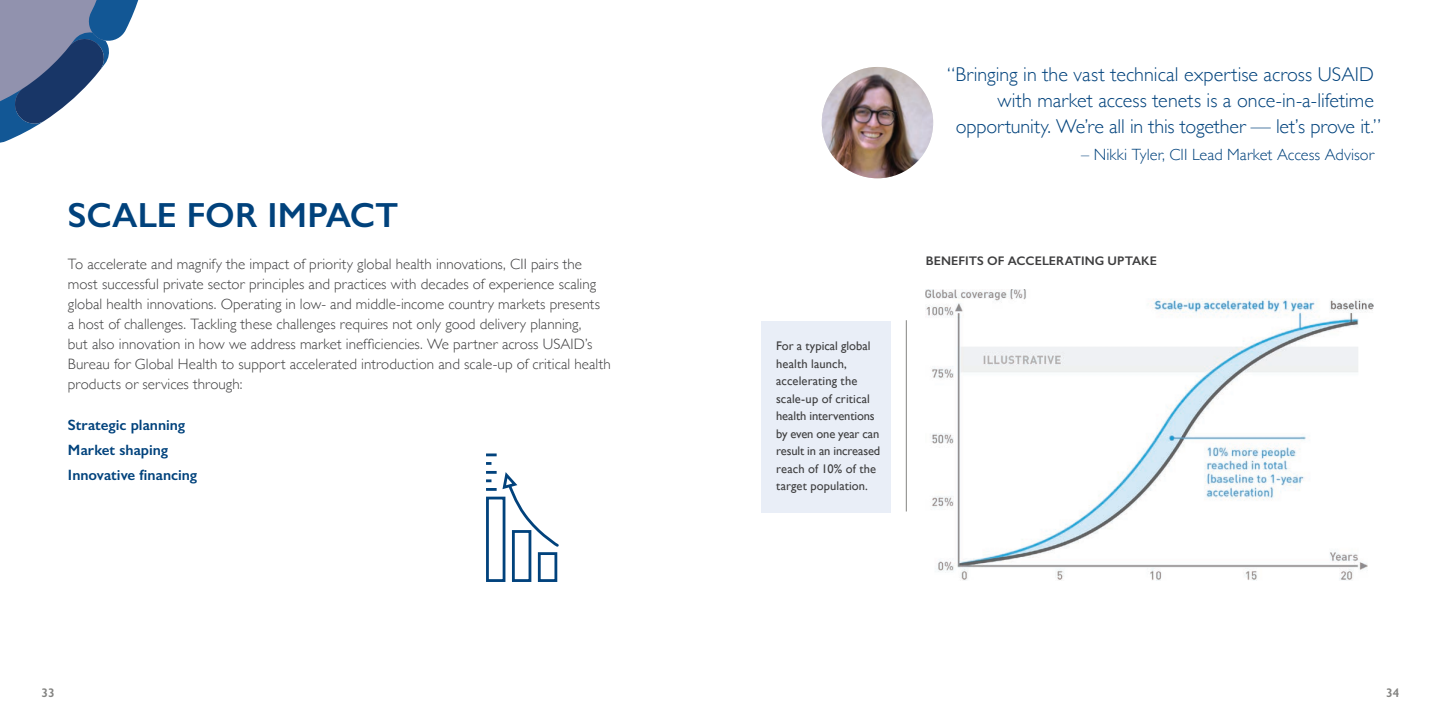
<style>
.page{position:relative;width:1443px;height:719px;background:#fff}
.page>*{position:absolute;margin:0;border:0;box-sizing:border-box;transform-origin:0 0}
.t1{font:600 35px "Gill Sans";color:#01427c}
.t2{font:300 20px "Gill Sans";color:#01427c}
.t3{font:300 16.25px "Gill Sans";letter-spacing:.005em;color:#01427c}
.t4{font:300 15px/20px "Gill Sans";letter-spacing:.005em;color:#3e3e3f}
.t5{font:600 15px "Gill Sans";color:#01427c}
.t6{font:12.5px/17.5px "Gill Sans";letter-spacing:.005em;color:#3e3e3f}
.t7{font:600 12.5px "Gill Sans";letter-spacing:.01em;color:#3e3e3f}
.t8{font:600 12.5px "Gill Sans";color:#848482}
</style>
<div class="page">
<div style="left:761px;top:321px;width:130px;height:191px;background:#e9eef7"></div>
<hr style="left:906px;top:320px;width:1px;height:191px;background:#848482">
<svg style="left:486px;top:453px;width:73px;height:129px"></svg>
<svg style="left:0;top:0;width:139px;height:143px"></svg>
<img style="left:822px;top:67px;width:111px;height:111px;border-radius:56px">
<img style="left:926px;top:289px;width:447px;height:292px">
<h2 class="t1" style="left:68px;top:194px;width:332px">SCALE FOR IMPACT</h2>
<p class="t4" style="left:68px;top:253px;width:544px">To accelerate and magnify the impact of priority global health innovations, CII pairs the most successful private sector principles and practices with decades of experience scaling global health innovations. Operating in low- and middle-income country markets presents<br>a host of challenges. Tackling these challenges requires not only good delivery planning,<br>but also innovation in how we address market inefficiencies. We partner across USAID’s Bureau for Global Health to support accelerated introduction and scale-up of critical health products or services through:</p>
<p class="t5" style="left:68px;top:416px;width:119px">Strategic planning</p>
<p class="t5" style="left:68px;top:441px;width:102px">Market shaping</p>
<p class="t5" style="left:68px;top:466px;width:131px">Innovative financing</p>
<p class="t6" style="left:776px;top:337px;width:106px">For a typical global health launch, accelerating the scale-up of critical health interventions by even one year can result in an increased reach of 10% of the target population.</p>
<p class="t2" style="left:947px;top:58px;width:428px">“Bringing in the vast technical expertise across USAID</p>
<p class="t2" style="left:997px;top:85px;width:378px">with market access tenets is a once-in-a-lifetime</p>
<p class="t2" style="left:956px;top:111px;width:427px">opportunity. We’re all in this together — let’s prove it.”</p>
<p class="t3" style="left:1081px;top:141px;width:294px">– Nikki Tyler, CII Lead Market Access Advisor</p>
<p class="t7" style="left:926px;top:253px;width:233px">BENEFITS OF ACCELERATING UPTAKE</p>
<p class="t8" style="left:42px;top:685px;width:15px">33</p>
<p class="t8" style="left:1386px;top:685px;width:15px">34</p>
</div>
